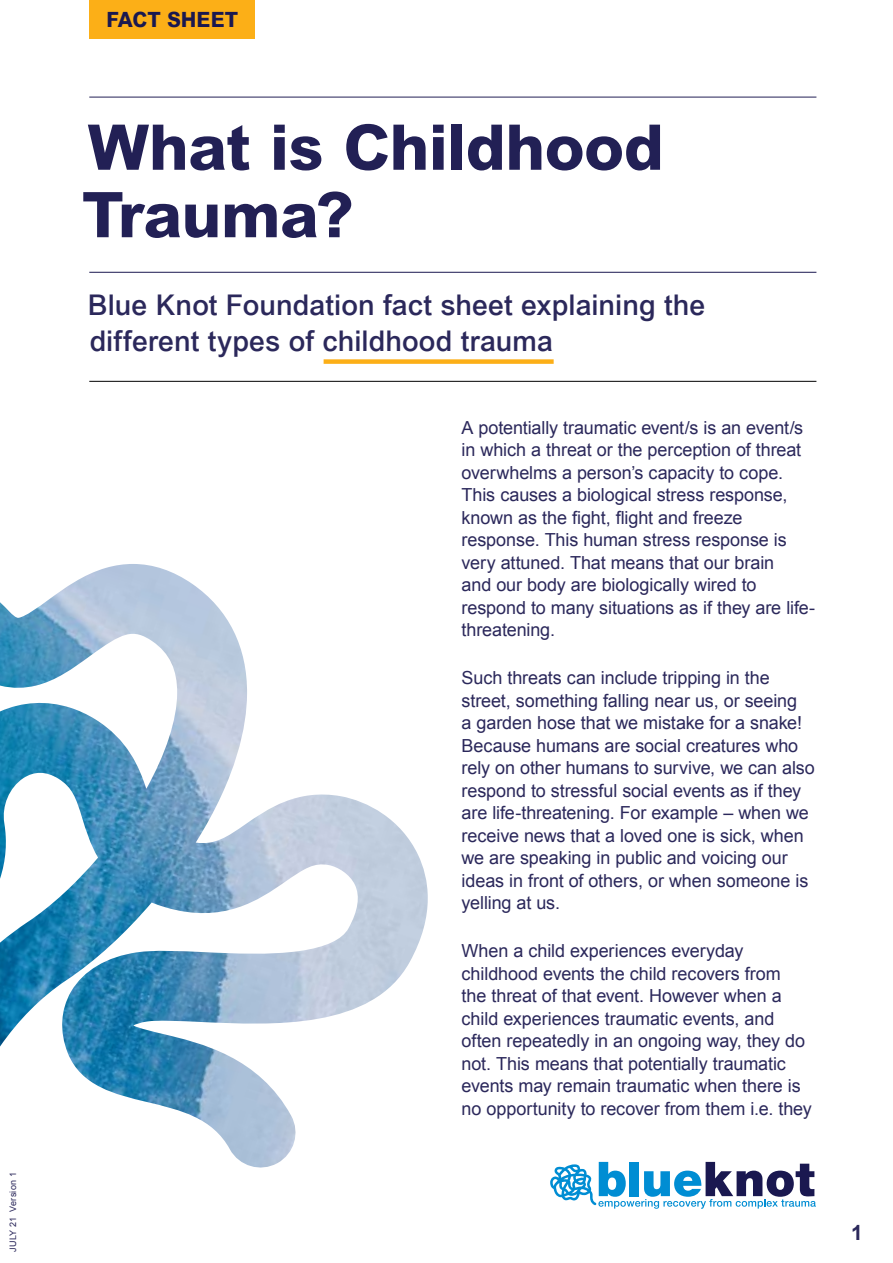
<style>
.page{position:relative;width:893px;height:1263px;background:#fff}
.page>*{position:absolute;margin:0;border:0;box-sizing:border-box;transform-origin:0 0}
.t1{font:800 63px/67.5px "Arial";letter-spacing:-.01em;color:#222055}
.t2{font:500 28.5px/36px "Arial";letter-spacing:.005em;color:#2b285b}
.t3{font:800 21px "Arial";color:#1a1850;scale:.96 1}
.t4{font:700 21px "Arial";color:#2b285b}
.t5{font:18px/22.5px "Arial";letter-spacing:-.005em;color:#2b285b}
.t6{font:9px "Arial";letter-spacing:.03em;color:#2b285b}
</style>
<div class="page">
<div style="left:89px;top:0;width:166px;height:38px;background:#fcaf17"></div>
<hr style="left:89px;top:272px;width:727px;height:1px;background:#1a1850">
<hr style="left:89px;top:381px;width:727px;height:1px;background:#000">
<hr style="left:89px;top:97px;width:727px;height:1px;background:#222055">
<div style="left:324px;top:359px;width:230px;height:5px;background:#fcaf17"></div>
<img style="left:0;top:564px;width:428px;height:604px">
<svg style="left:550px;top:1162px;width:266px;height:47px"></svg>
<p class="t6" style="left:7px;top:1252px;width:81px;rotate:-90deg">JULY 21 Version 1</p>
<p class="t3" style="left:106px;top:7px;width:139px">FACT SHEET</p>
<h1 class="t1" style="left:82px;top:113px;width:583px">What is Childhood<br>Trauma?</h1>
<h2 class="t2" style="left:88px;top:287px;width:619px">Blue Knot Foundation fact sheet explaining the different types of childhood trauma</h2>
<p class="t5" style="left:462px;top:416px;width:355px">A potentially traumatic event/s is an event/s in which a threat or the perception of threat overwhelms a person’s capacity to cope.<br>This causes a biological stress response, known as the fight, flight and freeze response. This human stress response is very attuned. That means that our brain<br>and our body are biologically wired to respond to many situations as if they are life&shy;threatening.</p>
<p class="t5" style="left:462px;top:667px;width:355px">Such threats can include tripping in the street, something falling near us, or seeing<br>a garden hose that we mistake for a snake!<br>Because humans are social creatures who rely on other humans to survive, we can also respond to stressful social events as if they are life-threatening. For example – when we receive news that a loved one is sick, when we are speaking in public and voicing our ideas in front of others, or when someone is yelling at us.</p>
<p class="t5" style="left:462px;top:940px;width:352px">When a child experiences everyday childhood events the child recovers from<br>the threat of that event. However when a child experiences traumatic events, and often repeatedly in an ongoing way, they do not. This means that potentially traumatic events may remain traumatic when there is no opportunity to recover from them i.e. they</p>
<p class="t4" style="left:851px;top:1218px;width:13px">1</p>
</div>
